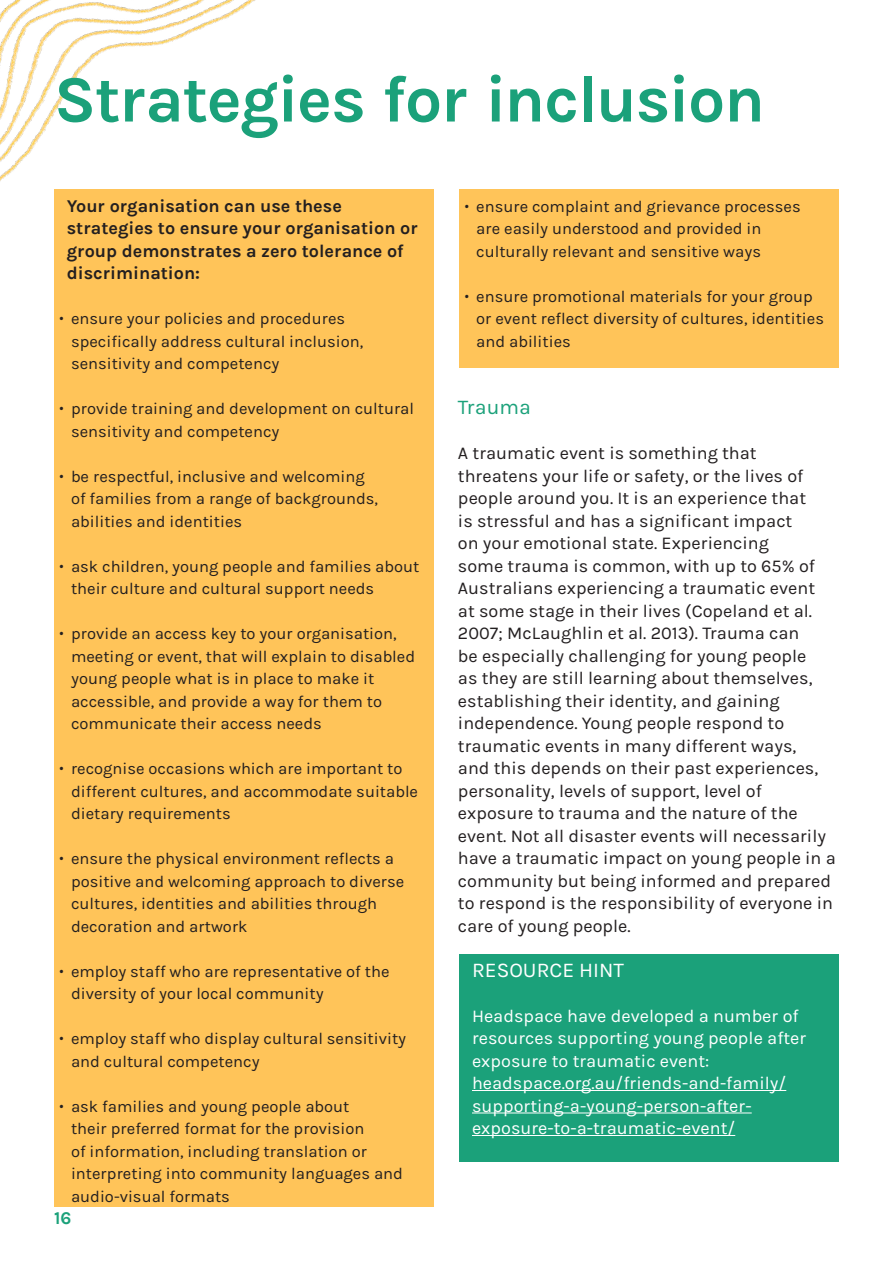
<style>
.page{position:relative;width:893px;height:1263px;background:#fff}
.page>*{position:absolute;margin:0;border:0;box-sizing:border-box;transform-origin:0 0}
.t1{font:700 66px "Karla";letter-spacing:-.025em;color:#1ba17a}
.t2{font:21px "Karla";color:#fff}
.t3{font:21px "Karla";color:#1ba17a}
.t4{font:18px/22.5px "Karla";color:#231f20}
.t5{font:18px/22.5px "Karla";color:#fff}
.t6{font:700 18px/22.5px "Karla";color:#231f20}
.t7{font:700 18px "Karla";color:#1ba17a}
.t8{font:16.5px/22.5px "Karla";color:#231f20}
.s1{font-family:"Merriweather"}
</style>
<div class="page">
<img style="left:0;top:0;width:256px;height:181px">
<div style="left:459px;top:954px;width:380px;height:207px;background:#1ba17a"></div>
<hr style="left:472px;top:1090px;width:314px;height:1px;background:#fff">
<hr style="left:472px;top:1112px;width:280px;height:1px;background:#fff">
<hr style="left:472px;top:1135px;width:263px;height:1px;background:#fff">
<div style="left:54px;top:189px;width:380px;height:1017px;background:#ffc459"></div>
<div style="left:459px;top:189px;width:380px;height:179px;background:#ffc459"></div>
<p class="t1" style="left:54px;top:61px;width:712px">Strategies for inclusion</p>
<p class="t6" style="left:67px;top:194px;width:353px">Your organisation can use these strategies to ensure your organisation or group demonstrates a zero tolerance of discrimination:</p>
<p class="t8" style="left:71px;top:308px;width:294px;text-indent:-13px"><span class="s1">•</span> ensure your policies and procedures specifically address cultural inclusion, sensitivity and competency</p>
<p class="t8" style="left:71px;top:398px;width:345px;text-indent:-13px"><span class="s1">•</span> provide training and development on cultural sensitivity and competency</p>
<p class="t8" style="left:71px;top:465px;width:308px;text-indent:-13px"><span class="s1">•</span> be respectful, inclusive and welcoming of families from a range of backgrounds, abilities and identities</p>
<p class="t8" style="left:71px;top:555px;width:350px;text-indent:-13px"><span class="s1">•</span> ask children, young people and families about their culture and cultural support needs</p>
<p class="t8" style="left:71px;top:623px;width:346px;text-indent:-13px"><span class="s1">•</span> provide an access key to your organisation, meeting or event, that will explain to disabled young people what is in place to make it accessible, and provide a way for them to communicate their access needs</p>
<p class="t8" style="left:71px;top:758px;width:349px;text-indent:-13px"><span class="s1">•</span> recognise occasions which are important to different cultures, and accommodate suitable dietary requirements</p>
<p class="t8" style="left:71px;top:848px;width:335px;text-indent:-13px"><span class="s1">•</span> ensure the physical environment reflects a positive and welcoming approach to diverse cultures, identities and abilities through decoration and artwork</p>
<p class="t8" style="left:71px;top:960px;width:320px;text-indent:-13px"><span class="s1">•</span> employ staff who are representative of the diversity of your local community</p>
<p class="t8" style="left:71px;top:1028px;width:337px;text-indent:-13px"><span class="s1">•</span> employ staff who display cultural sensitivity and cultural competency</p>
<p class="t8" style="left:71px;top:1095px;width:333px;text-indent:-13px"><span class="s1">•</span> ask families and young people about<br>their preferred format for the provision<br>of information, including translation or interpreting into community languages and audio-visual formats</p>
<p class="t7" style="left:54px;top:1208px;width:19px">16</p>
<p class="t8" style="left:476px;top:195px;width:326px;text-indent:-13px"><span class="s1">•</span> ensure complaint and grievance processes are easily understood and provided in culturally relevant and sensitive ways</p>
<p class="t8" style="left:476px;top:285px;width:349px;text-indent:-13px"><span class="s1">•</span> ensure promotional materials for your group or event reflect diversity of cultures, identities and abilities</p>
<p class="t3" style="left:458px;top:396px;width:74px">Trauma</p>
<p class="t4" style="left:458px;top:442px;width:379px">A traumatic event is something that threatens your life or safety, or the lives of people around you. It is an experience that<br>is stressful and has a significant impact<br>on your emotional state. Experiencing<br>some trauma is common, with up to 65% of Australians experiencing a traumatic event at some stage in their lives (Copeland et al.<br>2007; McLaughlin et al. 2013). Trauma can<br>be especially challenging for young people<br>as they are still learning about themselves, establishing their identity, and gaining independence. Young people respond to traumatic events in many different ways,<br>and this depends on their past experiences, personality, levels of support, level of exposure to trauma and the nature of the event. Not all disaster events will necessarily have a traumatic impact on young people in a community but being informed and prepared to respond is the responsibility of everyone in care of young people.</p>
<p class="t2" style="left:472px;top:958px;width:154px">RESOURCE HINT</p>
<p class="t5" style="left:472px;top:1005px;width:336px">Headspace have developed a number of resources supporting young people after exposure to traumatic event: headspace.org.au/friends-and-family/ supporting-a-young-person-after&shy;exposure-to-a-traumatic-event/</p>
</div>
